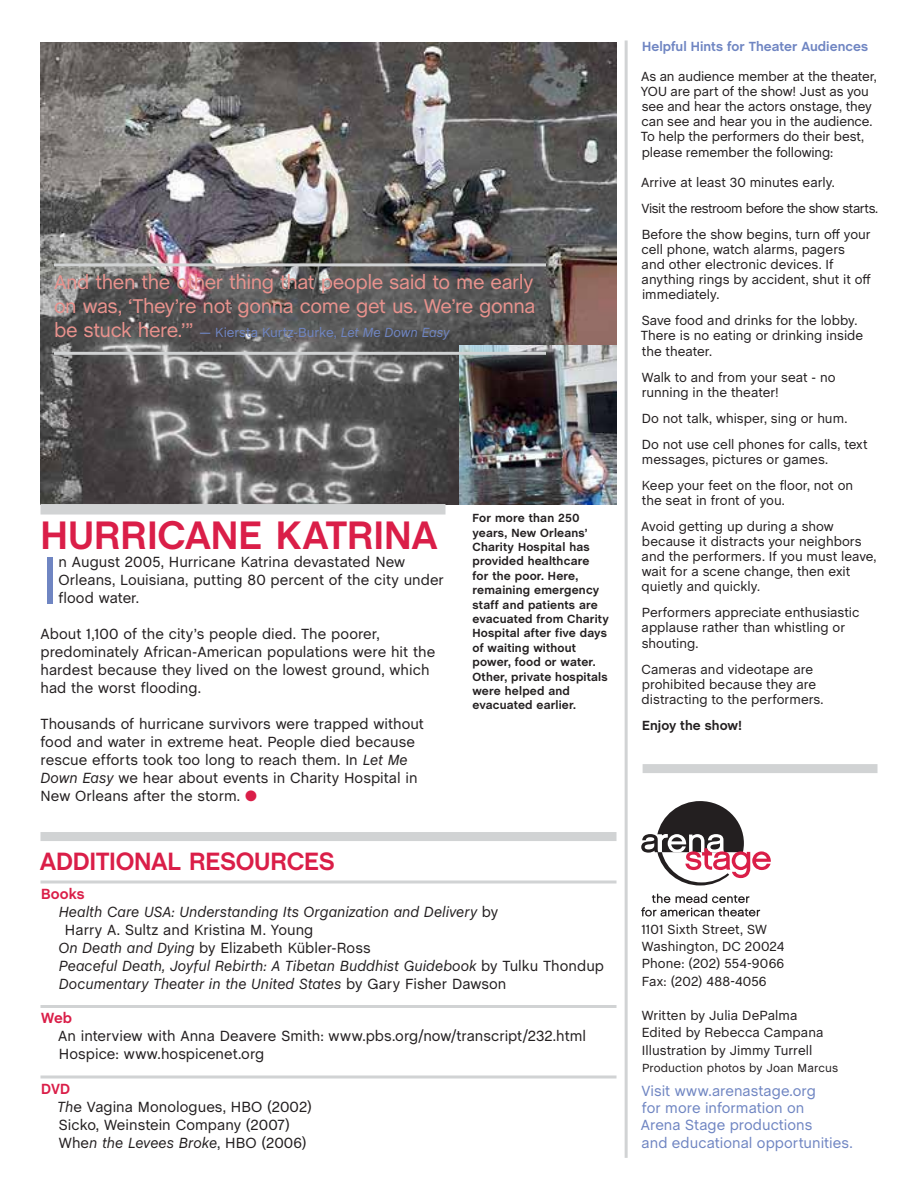
<style>
.page{position:relative;width:918px;height:1188px;background:#fff}
.page>*{position:absolute;margin:0;border:0;box-sizing:border-box;transform-origin:0 0}
.t1{font:67.95px "Chalet";color:#6f85c2}
.t2{font:700 40.5px "Chalet";letter-spacing:-.005em;color:#da1e48}
.t3{font:700 25.5px "Chalet";letter-spacing:-.01em;color:#da1e48}
.t4{font:20.25px/24.3px "Chalet";letter-spacing:-.025em;color:#e9928d}
.t5{font:15px/18px "Chalet";color:#231f20}
.t6{font:italic 15px "Chalet";color:#231f20}
.t7{font:15px/17.2px "Chalet";color:#6f85c2}
.t8{font:700 15px "Chalet";color:#da1e48}
.t9{font:13.5px/15.1px "Chalet";color:#231f20}
.t10{font:13.5px "Chalet";letter-spacing:-.005em;color:#6f85c2}
.t11{font:700 13.5px "Chalet";letter-spacing:.005em;color:#6f85c2}
.t12{font:700 13.5px "Chalet";letter-spacing:.005em;color:#231f20}
.t13{font:700 12px/14.4px "Chalet";letter-spacing:.015em;color:#231f20}
.t14{font:12px "Chalet";letter-spacing:.01em;color:#231f20}
.s1{font-size:20.25px;color:#e9928d}
.s2{font-style:italic}
.s3{color:#da1e48}
.s4{font-style:normal}
.s5{font-weight:700;color:#da1e48}
</style>
<div class="page">
<img style="left:40px;top:42px;width:576px;height:462px">
<img style="left:459px;top:346px;width:157px;height:158px">
<svg style="left:641px;top:894px;width:119px;height:23px"></svg>
<svg style="left:641px;top:801px;width:130px;height:85px"></svg>
<hr style="left:40px;top:881px;width:576px;height:3px;background:#d1d3d4">
<hr style="left:40px;top:1005px;width:576px;height:3px;background:#d1d3d4">
<hr style="left:40px;top:1076px;width:576px;height:3px;background:#d1d3d4">
<hr style="left:625px;top:40px;width:3px;height:1118px;background:#d1d3d4">
<div style="left:643px;top:764px;width:235px;height:9px;background:#d1d3d4"></div>
<hr style="left:54px;top:263px;width:492px;height:3px;background:#d1d3d4">
<hr style="left:54px;top:352px;width:492px;height:3px;background:#d1d3d4">
<div style="left:40px;top:832px;width:576px;height:9px;background:#d1d3d4"></div>
<div style="left:40px;top:504px;width:406px;height:11px;background:#d1d3d4"></div>
<h3 class="t4" style="left:54px;top:270px;width:483px">And then the other thing that people said to me early on was, ‘They’re not gonna come get us. We’re gonna</h3>
<p class="t10" style="left:54px;top:325px;width:397px"><span class="s1">be stuck here.’”</span> — Kiersta Kurtz-Burke, <span class="s2">Let Me Down Easy</span></p>
<h2 class="t2" style="left:40px;top:511px;width:396px">Hurricane Katrina</h2>
<h1 class="t1" style="left:40px;top:539px;width:20px">I</h1>
<p class="t5" style="left:59px;top:553px;width:387px">n August 2005, Hurricane Katrina devastated New<br>Orleans, Louisiana, putting 80 percent of the city under flood water.</p>
<p class="t5" style="left:40px;top:625px;width:396px">About 1,100 of the city’s people died. The poorer, predominately African-American populations were hit the hardest because they lived on the lowest ground, which had the worst flooding.</p>
<p class="t5" style="left:40px;top:715px;width:385px">Thousands of hurricane survivors were trapped without food and water in extreme heat. People died because rescue efforts took too long to reach them. In <span class="s2">Let Me Down Easy</span> we hear about events in Charity Hospital in New Orleans after the storm. <span class="s3">●</span></p>
<h3 class="t3" style="left:40px;top:846px;width:297px">Additional Resources</h3>
<p class="t13" style="left:472px;top:512px;width:138px">For more than 250 years, New Orleans’<br>Charity Hospital has provided healthcare<br>for the poor. Here, remaining emergency staff and patients are evacuated from Charity<br>Hospital after five days of waiting without power, food or water.<br>Other, private hospitals were helped and evacuated earlier.</p>
<p class="t8" style="left:41px;top:884px;width:45px">Books</p>
<p class="t6" style="left:59px;top:903px;width:441px">Health Care USA: Understanding Its Organization and Delivery <span class="s4">by</span></p>
<p class="t5" style="left:65px;top:921px;width:250px">Harry A. Sultz and Kristina M. Young</p>
<p class="t5" style="left:58px;top:939px;width:314px"><span class="s2">On Death and Dying</span> by Elizabeth Kübler-Ross</p>
<p class="t6" style="left:59px;top:957px;width:547px">Peaceful Death, Joyful Rebirth: A Tibetan Buddhist Guidebook <span class="s4">by Tulku Thondup</span></p>
<p class="t6" style="left:59px;top:975px;width:449px">Documentary Theater in the United States <span class="s4">by Gary Fisher Dawson</span></p>
<p class="t8" style="left:41px;top:1009px;width:33px">Web</p>
<p class="t5" style="left:58px;top:1027px;width:530px">An interview with Anna Deavere Smith: www.pbs.org/now/transcript/232.html<br>Hospice: www.hospicenet.org</p>
<p class="t5" style="left:57px;top:1080px;width:256px;text-indent:-16px"><span class="s5">DVD<br></span><span class="s2">Th</span>e Vagina Monologues, HBO (2002)<br>Sicko, Weinstein Company (2007)<br>Whe<span class="s2">n the Levees Broke</span>, HBO (2006)</p>
<p class="t11" style="left:642px;top:38px;width:228px">Helpful Hints for Theater Audiences</p>
<p class="t9" style="left:641px;top:69px;width:238px">As an audience member at the theater, YOU are part of the show! Just as you see and hear the actors onstage, they can see and hear you in the audience.<br>To help the performers do their best, please remember the following:</p>
<p class="t9" style="left:641px;top:169px;width:239px;line-height:26px">Arrive at least 30 minutes early.<br>Visit the restroom before the show starts.<br>Before the show begins, turn off your</p>
<p class="t9" style="left:641px;top:242px;width:231px">cell phone, watch alarms, pagers and other electronic devices. If anything rings by accident, shut it off immediately.</p>
<p class="t9" style="left:641px;top:313px;width:224px">Save food and drinks for the lobby.<br>There is no eating or drinking inside the theater.</p>
<p class="t9" style="left:642px;top:370px;width:195px">Walk to and from your seat - no running in the theater!</p>
<p class="t9" style="left:642px;top:405px;width:227px;line-height:26px">Do not talk, whisper, sing or hum.<br>Do not use cell phones for calls, text</p>
<p class="t9" style="left:642px;top:446px;width:213px;line-height:26px">messages, pictures or games.<br>Keep your feet on the floor, not on</p>
<p class="t9" style="left:641px;top:487px;width:194px;line-height:26px">the seat in front of you.<br>Avoid getting up during a show</p>
<p class="t9" style="left:642px;top:534px;width:236px">because it distracts your neighbors and the performers. If you must leave, wait for a scene change, then exit quietly and quickly.</p>
<p class="t9" style="left:642px;top:605px;width:219px">Performers appreciate enthusiastic applause rather than whistling or shouting.</p>
<p class="t9" style="left:642px;top:662px;width:184px">Cameras and videotape are prohibited because they are distracting to the performers.</p>
<p class="t12" style="left:642px;top:717px;width:101px">Enjoy the show!</p>
<p class="t9" style="left:642px;top:921px;width:144px;line-height:17.2px">1101 Sixth Street, SW<br>Washington, DC 20024<br>Phone: (202) 554-9066<br>Fax: (202) 488-4056</p>
<p class="t9" style="left:642px;top:1007px;width:183px;line-height:17.2px">Written by Julia DePalma<br>Edited by Rebecca Campana<br>Illustration by Jimmy Turrell</p>
<p class="t14" style="left:642px;top:1060px;width:198px">Production photos by Joan Marcus</p>
<p class="t7" style="left:641px;top:1082px;width:213px">Visit www.arenastage.org<br>for more information on<br>Arena Stage productions<br>and educational opportunities.</p>
</div>
